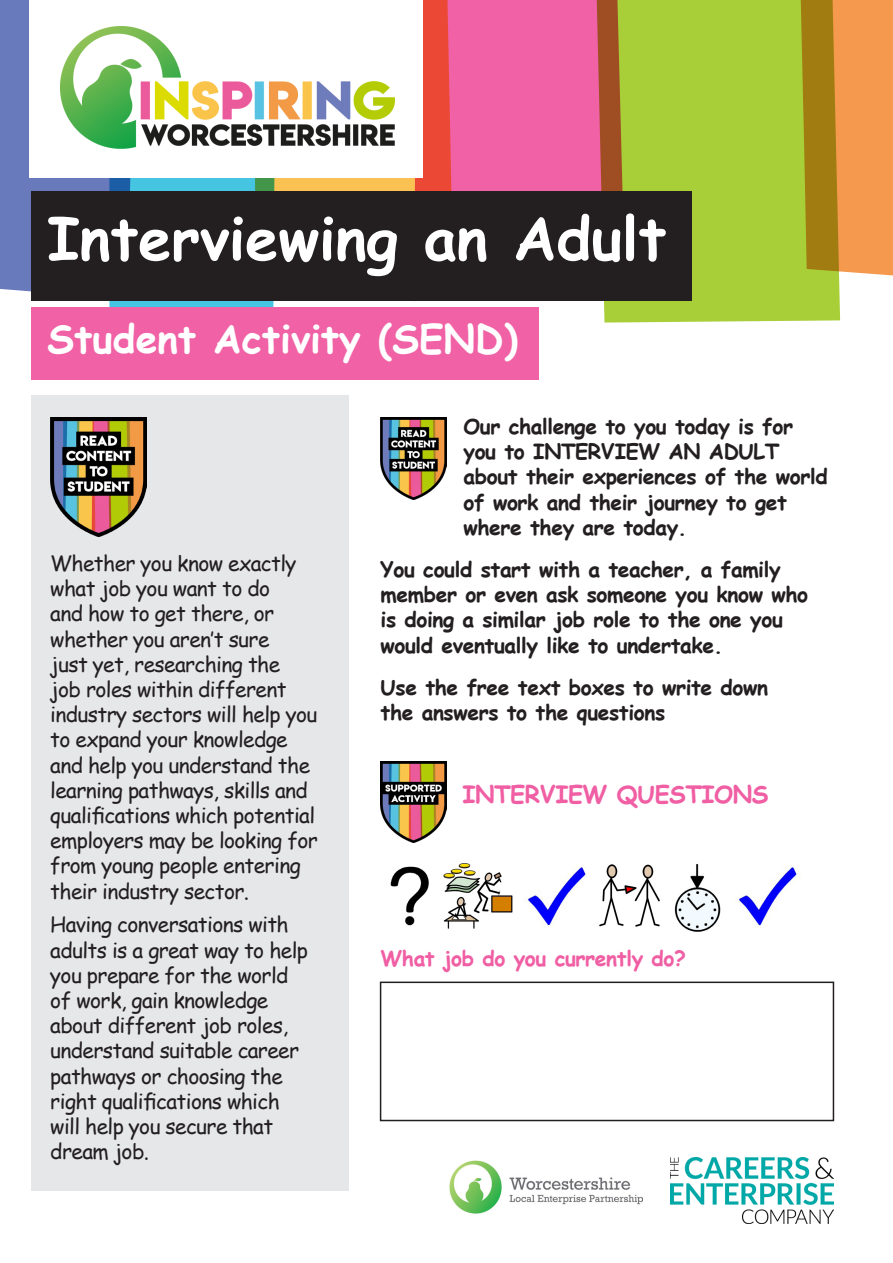
<style>
.page{position:relative;width:893px;height:1263px;background:#fff}
.page>*{position:absolute;margin:0;border:0;box-sizing:border-box;transform-origin:0 0}
.t1{font:700 59.25px "Comic Sans MS";color:#fff}
.t2{font:700 39px "Comic Sans MS";color:#fff}
.BODY{font:700 24px "Comic Sans MS";letter-spacing:-.02em;color:#f05ea3}
.BODY-2{font:21px/25.2px "Comic Sans MS";letter-spacing:-.03em;color:#231f20}
.BODY-3{font:700 21px/25.2px "Comic Sans MS";letter-spacing:-.02em;color:#231f20}
.BODY-4{font:700 21px "Comic Sans MS";letter-spacing:-.02em;color:#f05ea3}
</style>
<div class="page">
<div style="left:31px;top:395px;width:318px;height:796px;background:#e6e7e9"></div>
<div style="left:0;top:0;width:109px;height:292px;background:#687abc"></div>
<svg style="left:109px;top:178px;width:165px;height:129px;background:#41bbdc"></svg>
<svg style="left:253px;top:178px;width:160px;height:13px;background:#e1bc53"></svg>
<svg style="left:413px;top:0;width:166px;height:191px;background:#ef5c91"></svg>
<svg style="left:579px;top:0;width:261px;height:323px;background:#aebe41"></svg>
<svg style="left:780px;top:0;width:113px;height:284px;background:#cc9f3b"></svg>
<div style="left:31px;top:191px;width:660px;height:110px;background:#231f20"></div>
<div style="left:31px;top:307px;width:507px;height:72px;background:#f061a5"></div>
<div style="left:30px;top:0;width:393px;height:178px;background:#fff"></div>
<svg style="left:50px;top:417px;width:97px;height:1px"></svg>
<img style="left:50px;top:418px;width:97px;height:119px">
<img style="left:381px;top:418px;width:65px;height:81px">
<img style="left:390px;top:863px;width:196px;height:66px">
<img style="left:674px;top:864px;width:123px;height:68px">
<img style="left:599px;top:864px;width:61px;height:63px">
<div style="left:380px;top:981px;width:454px;height:140px;border:2px solid #231f20"></div>
<img style="left:381px;top:761px;width:65px;height:81px">
<img style="left:670px;top:1157px;width:163px;height:67px">
<img style="left:449px;top:1160px;width:193px;height:54px">
<img style="left:60px;top:27px;width:335px;height:122px">
<p class="t1" style="left:47px;top:195px;width:621px">Interviewing an Adult</p>
<p class="t2" style="left:47px;top:310px;width:472px">Student Activity (SEND)</p>
<p class="BODY-2" style="left:50px;top:550px;width:269px">Whether you know exactly what job you want to do<br>and how to get there, or whether you aren’t sure<br>just yet, researching the<br>job roles within different industry sectors will help you to expand your knowledge and help you understand the learning pathways, skills and qualifications which potential employers may be looking for from young people entering their industry sector.</p>
<p class="BODY-2" style="left:50px;top:911px;width:259px">Having conversations with adults is a great way to help you prepare for the world of work, gain knowledge about different job roles, understand suitable career pathways or choosing the right qualifications which will help you secure that dream job.</p>
<p class="BODY-3" style="left:463px;top:413px;width:366px">Our challenge to you today is for you to INTERVIEW AN ADULT about their experiences of the world of work and their journey to get where they are today.</p>
<p class="BODY-3" style="left:381px;top:556px;width:429px">You could start with a teacher, a family member or even ask someone you know who is doing a similar job role to the one you would eventually like to undertake.</p>
<p class="BODY-3" style="left:381px;top:674px;width:389px">Use the free text boxes to write down the answers to the questions</p>
<p class="BODY" style="left:462px;top:777px;width:308px">INTERVIEW QUESTIONS</p>
<p class="BODY-4" style="left:381px;top:942px;width:307px">What job do you currently do?</p>
</div>
